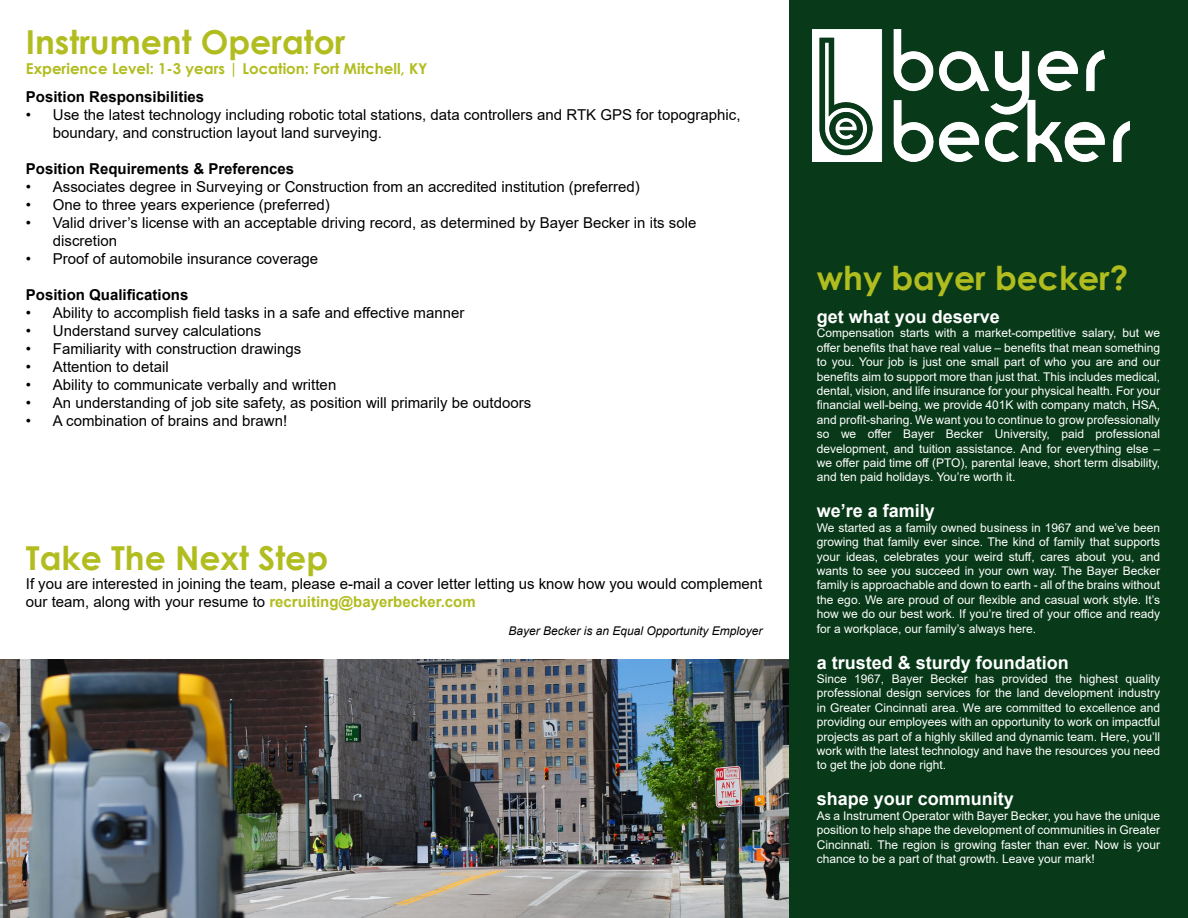
<style>
.page{position:relative;width:1188px;height:918px;background:#fff}
.page>*{position:absolute;margin:0;border:0;box-sizing:border-box;transform-origin:0 0}
.t1{font:700 33px "Century Gothic";color:#b1bd1f}
.t2{font:700 18px "Arial";color:#fff}
.t3{font:15px/18px "Arial";color:#000}
.t4{font:700 15px "Arial";color:#000}
.t5{font:700 15px "Century Gothic";color:#b1bd1f}
.t6{font:12px/14.4px "Arial";color:#fff;text-align:justify}
.t7{font:italic 12px "Arial";color:#000}
.s1{font-weight:700;color:#b1bd1f}
</style>
<div class="page">
<div style="left:789px;top:0;width:399px;height:918px;background:#083a19"></div>
<img style="left:0;top:660px;width:789px;height:258px">
<img style="left:812px;top:29px;width:317px;height:133px">
<p class="t1" style="left:26px;top:17px;width:321px">Instrument Operator</p>
<p class="t5" style="left:26px;top:57px;width:403px">Experience Level: 1-3 years | Location: Fort Mitchell, KY</p>
<p class="t4" style="left:26px;top:86px;width:180px">Position Responsibilities</p>
<p class="t3" style="left:53px;top:105px;width:689px;text-indent:-27px">• Use the latest technology including robotic total stations, data controllers and RTK GPS for topographic, boundary, and construction layout land surveying.</p>
<p class="t4" style="left:26px;top:158px;width:270px">Position Requirements &amp; Preferences</p>
<p class="t3" style="left:26px;top:177px;width:615px">• Associates degree in Surveying or Construction from an accredited institution (preferred)</p>
<p class="t3" style="left:26px;top:195px;width:305px">• One to three years experience (preferred)</p>
<p class="t3" style="left:53px;top:213px;width:645px;text-indent:-27px">• Valid driver’s license with an acceptable driving record, as determined by Bayer Becker in its sole discretion</p>
<p class="t3" style="left:26px;top:249px;width:294px">• Proof of automobile insurance coverage</p>
<p class="t4" style="left:26px;top:284px;width:164px">Position Qualifications</p>
<p class="t3" style="left:26px;top:303px;width:440px">• Ability to accomplish field tasks in a safe and effective manner</p>
<p class="t3" style="left:26px;top:321px;width:237px">• Understand survey calculations</p>
<p class="t3" style="left:26px;top:339px;width:277px">• Familiarity with construction drawings</p>
<p class="t3" style="left:26px;top:357px;width:144px">• Attention to detail</p>
<p class="t3" style="left:26px;top:375px;width:312px">• Ability to communicate verbally and written</p>
<p class="t3" style="left:26px;top:393px;width:507px">• An understanding of job site safety, as position will primarily be outdoors</p>
<p class="t3" style="left:26px;top:411px;width:263px">• A combination of brains and brawn!</p>
<p class="t1" style="left:26px;top:533px;width:304px">Take The Next Step</p>
<p class="t3" style="left:26px;top:575px;width:738px">If you are interested in joining the team, please e-mail a cover letter letting us know how you would complement our team, along with your resume to <span class="s1">recruiting@bayerbecker.com</span></p>
<p class="t7" style="left:508px;top:623px;width:256px">Bayer Becker is an Equal Opportunity Employer</p>
<p class="t1" style="left:817px;top:253px;width:313px">why bayer becker?</p>
<p class="t2" style="left:817px;top:304px;width:185px">get what you deserve</p>
<p class="t6" style="left:817px;top:326px;width:345px">Compensation starts with a market-competitive salary, but we offer benefits that have real value – benefits that mean something to you. Your job is just one small part of who you are and our benefits aim to support more than just that. This includes medical, dental, vision, and life insurance for your physical health. For your financial well-being, we provide 401K with company match, HSA, and profit-sharing. We want you to continue to grow professionally so we offer Bayer Becker University, paid professional development, and tuition assistance. And for everything else – we offer paid time off (PTO), parental leave, short term disability, and ten paid holidays. You’re worth it.</p>
<p class="t2" style="left:817px;top:498px;width:120px">we’re a family</p>
<p class="t6" style="left:817px;top:520px;width:345px">We started as a family owned business in 1967 and we’ve been growing that family ever since. The kind of family that supports your ideas, celebrates your weird stuff, cares about you, and wants to see you succeed in your own way. The Bayer Becker family is approachable and down to earth - all of the brains without the ego. We are proud of our flexible and casual work style. It’s how we do our best work. If you’re tired of your office and ready for a workplace, our family’s always here.</p>
<p class="t2" style="left:817px;top:650px;width:254px">a trusted &amp; sturdy foundation</p>
<p class="t6" style="left:817px;top:672px;width:345px">Since 1967, Bayer Becker has provided the highest quality professional design services for the land development industry in Greater Cincinnati area. We are committed to excellence and providing our employees with an opportunity to work on impactful projects as part of a highly skilled and dynamic team. Here, you’ll work with the latest technology and have the resources you need to get the job done right.</p>
<p class="t2" style="left:817px;top:786px;width:199px">shape your community</p>
<p class="t6" style="left:817px;top:808px;width:345px">As a Instrument Operator with Bayer Becker, you have the unique position to help shape the development of communities in Greater Cincinnati. The region is growing faster than ever. Now is your chance to be a part of that growth. Leave your mark!</p>
</div>
